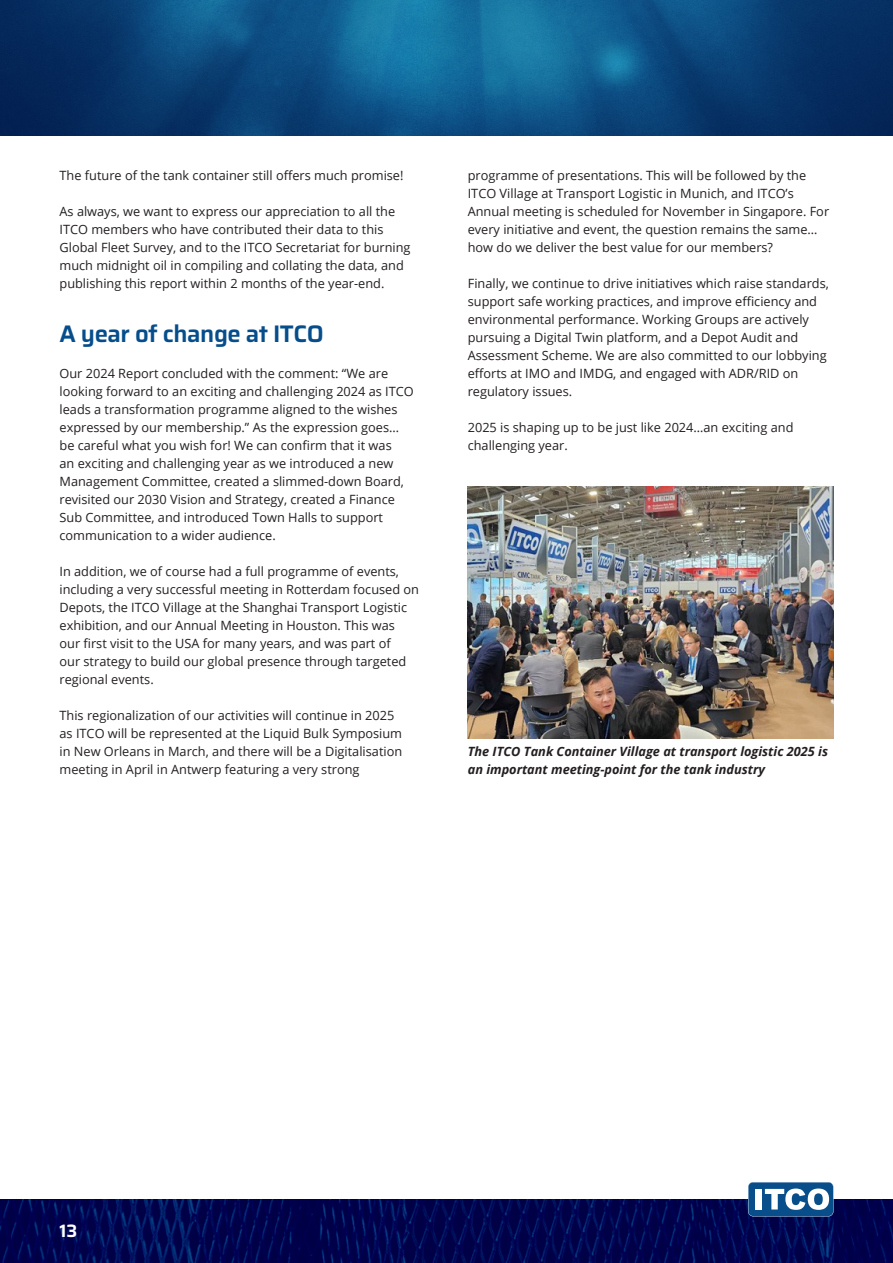
<style>
.page{position:relative;width:893px;height:1263px;background:#fff}
.page>*{position:absolute;margin:0;border:0;box-sizing:border-box;transform-origin:0 0}
.t1{font:600 24px "Saira";letter-spacing:-.02em;color:#064e8b}
.t2{font:600 18px "Saira";color:#fff}
.t3{font:12.75px/18px "Open Sans";color:#231f20}
.t4{font:italic 700 12.75px/18px "Open Sans";color:#231f20}
</style>
<div class="page">
<img style="left:0;top:1199px;width:893px;height:64px">
<svg style="left:748px;top:1182px;width:85px;height:34px"></svg>
<img style="left:0;top:0;width:893px;height:135px">
<img style="left:468px;top:486px;width:365px;height:252px">
<p class="t3" style="left:60px;top:166px;width:345px">The future of the tank container still offers much promise!</p>
<p class="t3" style="left:60px;top:202px;width:353px">As always, we want to express our appreciation to all the ITCO members who have contributed their data to this Global Fleet Survey, and to the ITCO Secretariat for burning much midnight oil in compiling and collating the data, and publishing this report within 2 months of the year-end.</p>
<p class="t1" style="left:60px;top:315px;width:266px">A year of change at ITCO</p>
<p class="t3" style="left:60px;top:364px;width:356px">Our 2024 Report concluded with the comment: “We are looking forward to an exciting and challenging 2024 as ITCO leads a transformation programme aligned to the wishes expressed by our membership.” As the expression goes… be careful what you wish for! We can confirm that it was<br>an exciting and challenging year as we introduced a new Management Committee, created a slimmed-down Board, revisited our 2030 Vision and Strategy, created a Finance Sub Committee, and introduced Town Halls to support communication to a wider audience.</p>
<p class="t3" style="left:60px;top:562px;width:361px">In addition, we of course had a full programme of events, including a very successful meeting in Rotterdam focused on Depots, the ITCO Village at the Shanghai Transport Logistic exhibition, and our Annual Meeting in Houston. This was<br>our first visit to the USA for many years, and was part of<br>our strategy to build our global presence through targeted regional events.</p>
<p class="t3" style="left:60px;top:706px;width:344px">This regionalization of our activities will continue in 2025 as ITCO will be represented at the Liquid Bulk Symposium in New Orleans in March, and there will be a Digitalisation meeting in April in Antwerp featuring a very strong</p>
<p class="t3" style="left:468px;top:166px;width:363px">programme of presentations. This will be followed by the ITCO Village at Transport Logistic in Munich, and ITCO’s Annual meeting is scheduled for November in Singapore. For every initiative and event, the question remains the same… how do we deliver the best value for our members?</p>
<p class="t3" style="left:468px;top:274px;width:363px">Finally, we continue to drive initiatives which raise standards, support safe working practices, and improve efficiency and environmental performance. Working Groups are actively pursuing a Digital Twin platform, and a Depot Audit and Assessment Scheme. We are also committed to our lobbying efforts at IMO and IMDG, and engaged with ADR/RID on regulatory issues.</p>
<p class="t3" style="left:468px;top:418px;width:327px">2025 is shaping up to be just like 2024…an exciting and challenging year.</p>
<p class="t4" style="left:468px;top:742px;width:362px">The ITCO Tank Container Village at transport logistic 2025 is an important meeting-point for the tank industry</p>
<h2 class="t2" style="left:60px;top:1217px;width:19px">13</h2>
</div>
